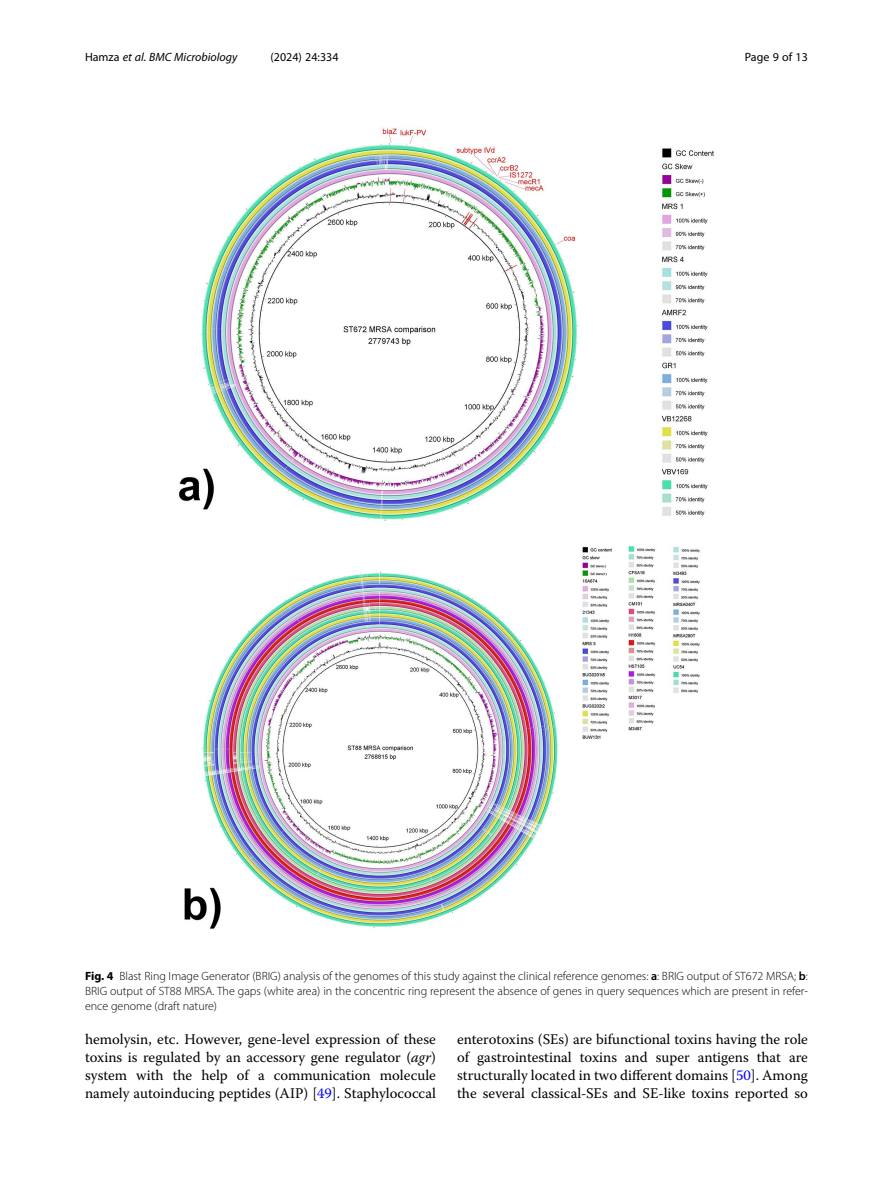
<style>
.page{position:relative;width:893px;height:1191px;background:#fff}
.page>*{position:absolute;margin:0;border:0;box-sizing:border-box;transform-origin:0 0}
.Body_Text_Indent{font:14.7px/18px "Warnock Pro";color:#000;text-align:justify}
.Figure_Caption{font:300 12px/15px "Myriad Pro";color:#000;text-align:justify}
.t1{font:italic 12px "Myriad Pro";color:#000}
.t2{font:12px "Myriad Pro";color:#000}
.s1{font-style:normal}
.s2{font-weight:700}
.s3{font-weight:600}
.s4{font-style:italic}
.s5{color:#00f}
</style>
<div class="page">
<img style="left:179px;top:126px;width:535px;height:803px">
<p class="t1" style="left:85px;top:50px;width:154px"><span class="s1">Hamza</span> et al. BMC Microbiology</p>
<p class="t2" style="left:270px;top:50px;width:70px">(2024) 24:334</p>
<p class="t2" style="left:745px;top:50px;width:65px">Page 9 of 13</p>
<p class="Figure_Caption" style="left:85px;top:968px;width:724px"><span class="s2">Fig. 4</span> Blast Ring Image Generator (BRIG) analysis of the genomes of this study against the clinical reference genomes: <span class="s3">a</span>: BRIG output of ST672 MRSA; <span class="s3">b</span>:<br>BRIG output of ST88 MRSA. The gaps (white area) in the concentric ring represent the absence of genes in query sequences which are present in refer&shy;ence genome (draft nature)</p>
<p class="Body_Text_Indent" style="left:85px;top:1030px;width:352px">hemolysin, etc. However, gene-level expression of these toxins is regulated by an accessory gene regulator (<span class="s4">agr</span>) system with the help of a communication molecule namely autoinducing peptides (AIP) [<span class="s5">49</span>]. Staphylococcal</p>
<p class="Body_Text_Indent" style="left:457px;top:1030px;width:352px">enterotoxins (SEs) are bifunctional toxins having the role of gastrointestinal toxins and super antigens that are structurally located in two different domains [<span class="s5">50</span>]. Among the several classical-SEs and SE-like toxins reported so</p>
</div>
